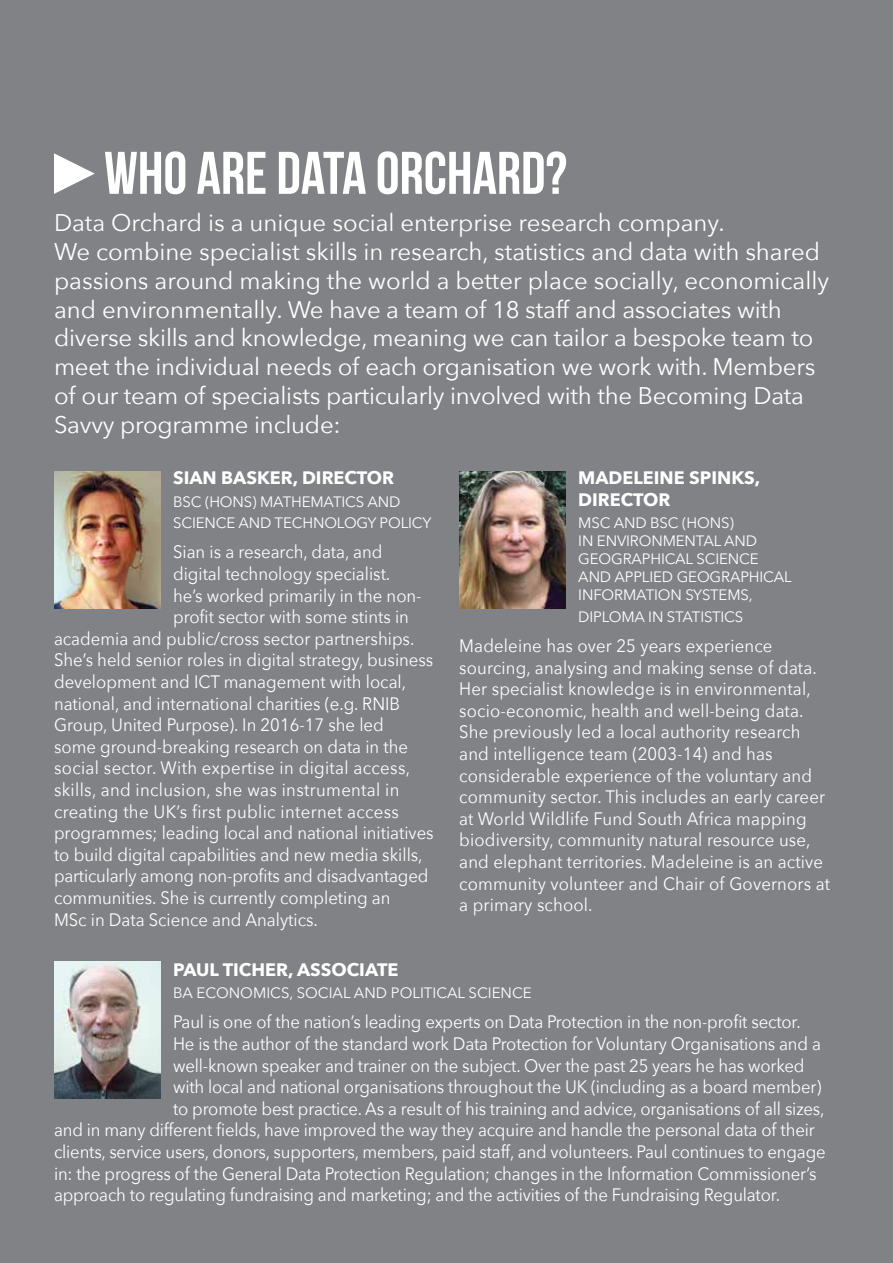
<style>
.page{position:relative;width:893px;height:1263px;background:#808285}
.page>*{position:absolute;margin:0;border:0;box-sizing:border-box;transform-origin:0 0}
.t1{font:60px "Bebas Neue";color:#fff}
.t2{font:24px/28.8px "Avenir Next";letter-spacing:-.01em;color:#fff}
.t3{font:18px/21.6px "Avenir Next";color:#fff;scale:.93 1}
.t4{font:18px "Avenir Next";letter-spacing:.02em;color:#fff;scale:.93 1}
.t5{font:700 18px/21.6px "Avenir Next";color:#fff}
.t6{font:15px/18px "Avenir Next";letter-spacing:-.01em;color:#fff}
</style>
<div class="page">
<svg style="left:54px;top:153px;width:41px;height:41px"></svg>
<img style="left:54px;top:472px;width:106px;height:136px">
<img style="left:55px;top:962px;width:105px;height:136px">
<img style="left:459px;top:472px;width:107px;height:136px">
<h1 class="t1" style="left:104px;top:140px;width:465px">WHO ARE DATA ORCHARD?</h1>
<p class="t2" style="left:54px;top:207px;width:777px">Data Orchard is a unique social enterprise research company.<br>We combine specialist skills in research, statistics and data with shared passions around making the world a better place socially, economically and environmentally. We have a team of 18 staff and associates with diverse skills and knowledge, meaning we can tailor a bespoke team to meet the individual needs of each organisation we work with. Members of our team of specialists particularly involved with the Becoming Data Savvy programme include:</p>
<p class="t5" style="left:173px;top:467px;width:223px">SIAN BASKER, DIRECTOR</p>
<p class="t6" style="left:173px;top:490px;width:260px;line-height:21.6px">BSC (HONS) MATHEMATICS AND<br>SCIENCE AND TECHNOLOGY POLICY</p>
<p class="t3" style="left:173px;top:541px;width:227px">Sian is a research, data, and</p>
<p class="t3" style="left:173px;top:562px;width:235px">digital technology specialist.</p>
<p class="t3" style="left:173px;top:584px;width:269px">he’s worked primarily in the non-</p>
<p class="t3" style="left:173px;top:605px;width:255px">profit sector with some stints in</p>
<p class="t3" style="left:54px;top:627px;width:389px">academia and public/cross sector partnerships.</p>
<p class="t3" style="left:54px;top:649px;width:409px">She’s held senior roles in digital strategy, business</p>
<p class="t3" style="left:54px;top:670px;width:380px">development and ICT management with local,</p>
<p class="t3" style="left:54px;top:692px;width:374px">national, and international charities (e.g. RNIB</p>
<p class="t3" style="left:54px;top:713px;width:356px">Group, United Purpose). In 2016-17 she led</p>
<p class="t3" style="left:54px;top:735px;width:382px">some ground-breaking research on data in the</p>
<p class="t4" style="left:54px;top:753px;width:384px">social sector. With expertise in digital access,</p>
<p class="t4" style="left:54px;top:775px;width:373px">skills, and inclusion, she was instrumental in</p>
<p class="t4" style="left:54px;top:796px;width:372px">creating the UK’s first public internet access</p>
<p class="t3" style="left:54px;top:821px;width:410px">programmes; leading local and national initiatives</p>
<p class="t3" style="left:54px;top:843px;width:398px">to build digital capabilities and new media skills,</p>
<p class="t3" style="left:54px;top:865px;width:404px">particularly among non-profits and disadvantaged</p>
<p class="t3" style="left:54px;top:886px;width:363px">communities. She is currently completing an</p>
<p class="t3" style="left:54px;top:908px;width:285px">MSc in Data Science and Analytics.</p>
<p class="t5" style="left:578px;top:467px;width:183px">MADELEINE SPINKS,<br>DIRECTOR</p>
<p class="t6" style="left:578px;top:513px;width:215px">MSC AND BSC (HONS)<br>IN ENVIRONMENTAL AND<br>GEOGRAPHICAL SCIENCE<br>AND APPLIED GEOGRAPHICAL<br>INFORMATION SYSTEMS,</p>
<p class="t6" style="left:578px;top:607px;width:167px">DIPLOMA IN STATISTICS</p>
<p class="t3" style="left:459px;top:634px;width:400px">Madeleine has over 25 years experience sourcing, analysing and making sense of data.<br>Her specialist knowledge is in environmental, socio-economic, health and well-being data.<br>She previously led a local authority research and intelligence team (2003-14) and has considerable experience of the voluntary and community sector. This includes an early career at World Wildlife Fund South Africa mapping biodiversity, community natural resource use, and elephant territories. Madeleine is an active community volunteer and Chair of Governors at a primary school.</p>
<p class="t5" style="left:173px;top:959px;width:227px">PAUL TICHER, ASSOCIATE</p>
<p class="t6" style="left:173px;top:983px;width:360px">BA ECONOMICS, SOCIAL AND POLITICAL SCIENCE</p>
<p class="t3" style="left:173px;top:1011px;width:677px">Paul is one of the nation’s leading experts on Data Protection in the non-profit sector.</p>
<p class="t3" style="left:173px;top:1032px;width:698px">He is the author of the standard work Data Protection for Voluntary Organisations and a</p>
<p class="t3" style="left:173px;top:1054px;width:680px">well-known speaker and trainer on the subject. Over the past 25 years he has worked</p>
<p class="t3" style="left:173px;top:1075px;width:699px">with local and national organisations throughout the UK (including as a board member)</p>
<p class="t3" style="left:173px;top:1097px;width:702px">to promote best practice. As a result of his training and advice, organisations of all sizes,</p>
<p class="t3" style="left:54px;top:1119px;width:820px">and in many different fields, have improved the way they acquire and handle the personal data of their</p>
<p class="t3" style="left:54px;top:1140px;width:831px">clients, service users, donors, supporters, members, paid staff, and volunteers. Paul continues to engage</p>
<p class="t3" style="left:54px;top:1162px;width:821px">in: the progress of the General Data Protection Regulation; changes in the Information Commissioner’s</p>
<p class="t3" style="left:54px;top:1183px;width:782px">approach to regulating fundraising and marketing; and the activities of the Fundraising Regulator.</p>
</div>
